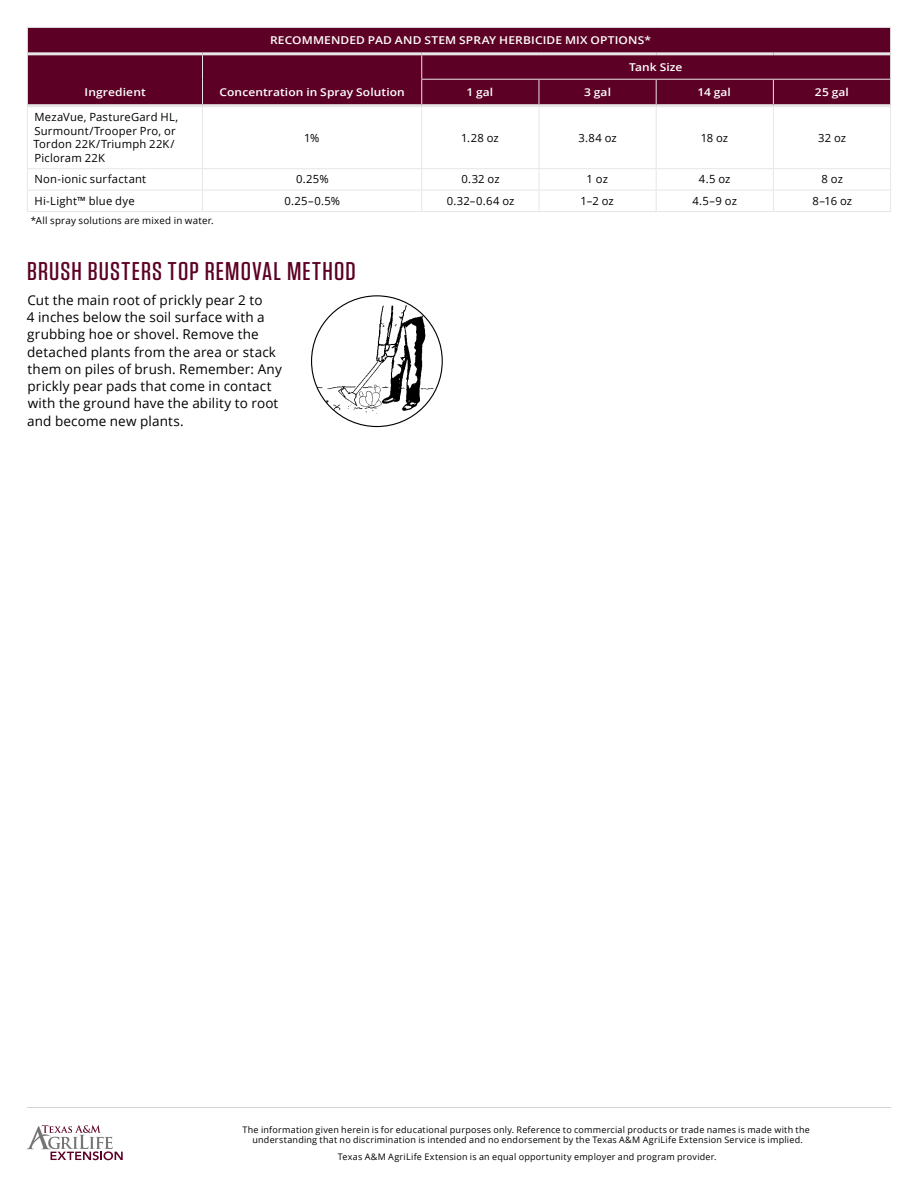
<style>
.page{position:relative;width:918px;height:1188px;background:#fff}
.page>*{position:absolute;margin:0;border:0;box-sizing:border-box;transform-origin:0 0}
.heading1{font:500 25.65px "Tungsten";letter-spacing:.04em;color:#5d0025;scale:1.11 1}
.Body{font:13.5px/17.2px "Open Sans";letter-spacing:.01em;color:#000}
.Table_-_First_Column{font:11.25px/13.5px "Open Sans";letter-spacing:.02em;color:#000}
.Table_-_Body_Centere{font:11.25px "Open Sans";letter-spacing:.005em;color:#000}
.Tables-Header{font:600 10.8px "Open Sans";letter-spacing:.01em;color:#fff;scale:1.11 1}
.Tables-Title{font:600 10.8px "Open Sans";letter-spacing:.01em;color:#fff;scale:1.11 1}
.Table_-_First_Column-2{font:9.75px "Open Sans";letter-spacing:.02em;color:#000}
.t1{font:9px/10.8px "Open Sans";letter-spacing:.025em;color:#000;text-align:center}
</style>
<div class="page">
<hr style="left:27px;top:1107px;width:864px;height:1px;background:#d1d3d4">
<svg style="left:27px;top:1125px;width:96px;height:35px"></svg>
<div style="left:28px;top:28px;width:174px;height:76px;background:#5d0025"></div>
<hr style="left:202px;top:107px;width:1px;height:61px;background:#e5e6e5">
<hr style="left:421px;top:107px;width:1px;height:61px;background:#e5e6e5">
<hr style="left:539px;top:107px;width:1px;height:61px;background:#e5e6e5">
<hr style="left:656px;top:107px;width:1px;height:61px;background:#e5e6e5">
<hr style="left:773px;top:107px;width:1px;height:61px;background:#e5e6e5">
<hr style="left:890px;top:107px;width:1px;height:61px;background:#e5e6e5">
<hr style="left:27px;top:168px;width:175px;height:1px;background:#e5e6e5">
<hr style="left:202px;top:168px;width:220px;height:1px;background:#e5e6e5">
<hr style="left:422px;top:168px;width:117px;height:1px;background:#e5e6e5">
<hr style="left:539px;top:168px;width:117px;height:1px;background:#e5e6e5">
<hr style="left:656px;top:168px;width:117px;height:1px;background:#e5e6e5">
<hr style="left:773px;top:168px;width:118px;height:1px;background:#e5e6e5">
<hr style="left:27px;top:190px;width:175px;height:1px;background:#e5e6e5">
<hr style="left:202px;top:190px;width:220px;height:1px;background:#e5e6e5">
<svg style="left:202px;top:169px;width:1px;height:42px"></svg>
<hr style="left:422px;top:190px;width:117px;height:1px;background:#e5e6e5">
<svg style="left:421px;top:169px;width:1px;height:42px"></svg>
<hr style="left:539px;top:190px;width:117px;height:1px;background:#e5e6e5">
<svg style="left:539px;top:169px;width:1px;height:42px"></svg>
<hr style="left:656px;top:190px;width:117px;height:1px;background:#e5e6e5">
<svg style="left:656px;top:169px;width:1px;height:42px"></svg>
<hr style="left:773px;top:190px;width:118px;height:1px;background:#e5e6e5">
<svg style="left:773px;top:169px;width:1px;height:42px"></svg>
<svg style="left:890px;top:169px;width:1px;height:42px"></svg>
<hr style="left:27px;top:27px;width:175px;height:1px;background:#e5e6e5">
<hr style="left:202px;top:27px;width:220px;height:1px;background:#e5e6e5">
<hr style="left:422px;top:27px;width:117px;height:1px;background:#e5e6e5">
<hr style="left:539px;top:27px;width:117px;height:1px;background:#e5e6e5">
<hr style="left:656px;top:27px;width:117px;height:1px;background:#e5e6e5">
<hr style="left:773px;top:27px;width:118px;height:1px;background:#e5e6e5">
<div style="left:202px;top:28px;width:689px;height:76px;background:#5d0025"></div>
<hr style="left:28px;top:52px;width:174px;height:3px;background:#e5e6e5">
<hr style="left:202px;top:52px;width:220px;height:3px;background:#e5e6e5">
<hr style="left:422px;top:52px;width:117px;height:3px;background:#e5e6e5">
<hr style="left:539px;top:52px;width:117px;height:3px;background:#e5e6e5">
<hr style="left:656px;top:52px;width:117px;height:3px;background:#e5e6e5">
<hr style="left:773px;top:52px;width:117px;height:3px;background:#e5e6e5">
<hr style="left:27px;top:211px;width:175px;height:1px;background:#e5e6e5">
<hr style="left:202px;top:211px;width:220px;height:1px;background:#e5e6e5">
<hr style="left:422px;top:211px;width:117px;height:1px;background:#e5e6e5">
<hr style="left:539px;top:211px;width:117px;height:1px;background:#e5e6e5">
<hr style="left:656px;top:211px;width:117px;height:1px;background:#e5e6e5">
<hr style="left:773px;top:211px;width:118px;height:1px;background:#e5e6e5">
<hr style="left:202px;top:104px;width:220px;height:3px;background:#e5e6e5">
<hr style="left:422px;top:104px;width:117px;height:3px;background:#e5e6e5">
<hr style="left:539px;top:104px;width:117px;height:3px;background:#e5e6e5">
<hr style="left:656px;top:104px;width:117px;height:3px;background:#e5e6e5">
<hr style="left:773px;top:104px;width:118px;height:3px;background:#e5e6e5">
<hr style="left:27px;top:107px;width:1px;height:61px;background:#e5e6e5">
<svg style="left:27px;top:169px;width:1px;height:42px"></svg>
<svg style="left:27px;top:28px;width:1px;height:76px"></svg>
<hr style="left:27px;top:104px;width:175px;height:3px;background:#e5e6e5">
<img style="left:313px;top:298px;width:127px;height:123px">
<p class="Tables-Title" style="left:270px;top:33px;width:345px">RECOMMENDED PAD AND STEM SPRAY HERBICIDE MIX OPTIONS*</p>
<h1 class="Tables-Header" style="left:85px;top:85px;width:57px">Ingredient</h1>
<h1 class="Tables-Header" style="left:220px;top:85px;width:169px">Concentration in Spray Solution</h1>
<h1 class="Tables-Header" style="left:629px;top:59px;width:50px">Tank Size</h1>
<h1 class="Tables-Header" style="left:466px;top:85px;width:26px">1 gal</h1>
<h1 class="Tables-Header" style="left:584px;top:85px;width:26px">3 gal</h1>
<h1 class="Tables-Header" style="left:698px;top:85px;width:32px">14 gal</h1>
<h1 class="Tables-Header" style="left:815px;top:85px;width:32px">25 gal</h1>
<p class="Table_-_First_Column" style="left:34px;top:110px;width:146px">MezaVue, PastureGard HL,<br>Surmount/Trooper Pro, or<br>Tordon 22K/Triumph 22K/<br>Picloram 22K</p>
<p class="Table_-_Body_Centere" style="left:304px;top:130px;width:17px">1%</p>
<p class="Table_-_Body_Centere" style="left:461px;top:130px;width:39px">1.28 oz</p>
<p class="Table_-_Body_Centere" style="left:578px;top:130px;width:40px">3.84 oz</p>
<p class="Table_-_Body_Centere" style="left:701px;top:130px;width:29px">18 oz</p>
<p class="Table_-_Body_Centere" style="left:818px;top:130px;width:30px">32 oz</p>
<p class="Table_-_First_Column" style="left:35px;top:172px;width:113px">Non-ionic surfactant</p>
<p class="Table_-_Body_Centere" style="left:296px;top:172px;width:34px">0.25%</p>
<p class="Table_-_Body_Centere" style="left:462px;top:172px;width:40px">0.32 oz</p>
<p class="Table_-_Body_Centere" style="left:586px;top:172px;width:23px">1 oz</p>
<p class="Table_-_Body_Centere" style="left:699px;top:172px;width:33px">4.5 oz</p>
<p class="Table_-_Body_Centere" style="left:822px;top:172px;width:23px">8 oz</p>
<p class="Table_-_First_Column" style="left:35px;top:194px;width:102px">Hi-Light™ blue dye</p>
<p class="Table_-_Body_Centere" style="left:284px;top:193px;width:57px">0.25–0.5%</p>
<p class="Table_-_Body_Centere" style="left:447px;top:193px;width:69px">0.32–0.64 oz</p>
<p class="Table_-_Body_Centere" style="left:581px;top:193px;width:35px">1–2 oz</p>
<p class="Table_-_Body_Centere" style="left:692px;top:193px;width:46px">4.5–9 oz</p>
<p class="Table_-_Body_Centere" style="left:813px;top:193px;width:41px">8–16 oz</p>
<p class="Table_-_First_Column-2" style="left:31px;top:214px;width:184px">*All spray solutions are mixed in water.</p>
<h1 class="heading1" style="left:27px;top:257px;width:298px">BRUSH BUSTERS TOP REMOVAL METHOD</h1>
<p class="Body" style="left:27px;top:291px;width:257px">Cut the main root of prickly pear 2 to<br>4 inches below the soil surface with a grubbing hoe or shovel. Remove the detached plants from the area or stack them on piles of brush. Remember: Any prickly pear pads that come in contact with the ground have the ability to root and become new plants.</p>
<p class="t1" style="left:243px;top:1124px;width:569px">The information given herein is for educational purposes only. Reference to commercial products or trade names is made with the understanding that no discrimination is intended and no endorsement by the Texas A&amp;M AgriLife Extension Service is implied.</p>
<p class="t1" style="left:338px;top:1151px;width:380px">Texas A&amp;M AgriLife Extension is an equal opportunity employer and program provider.</p>
</div>
